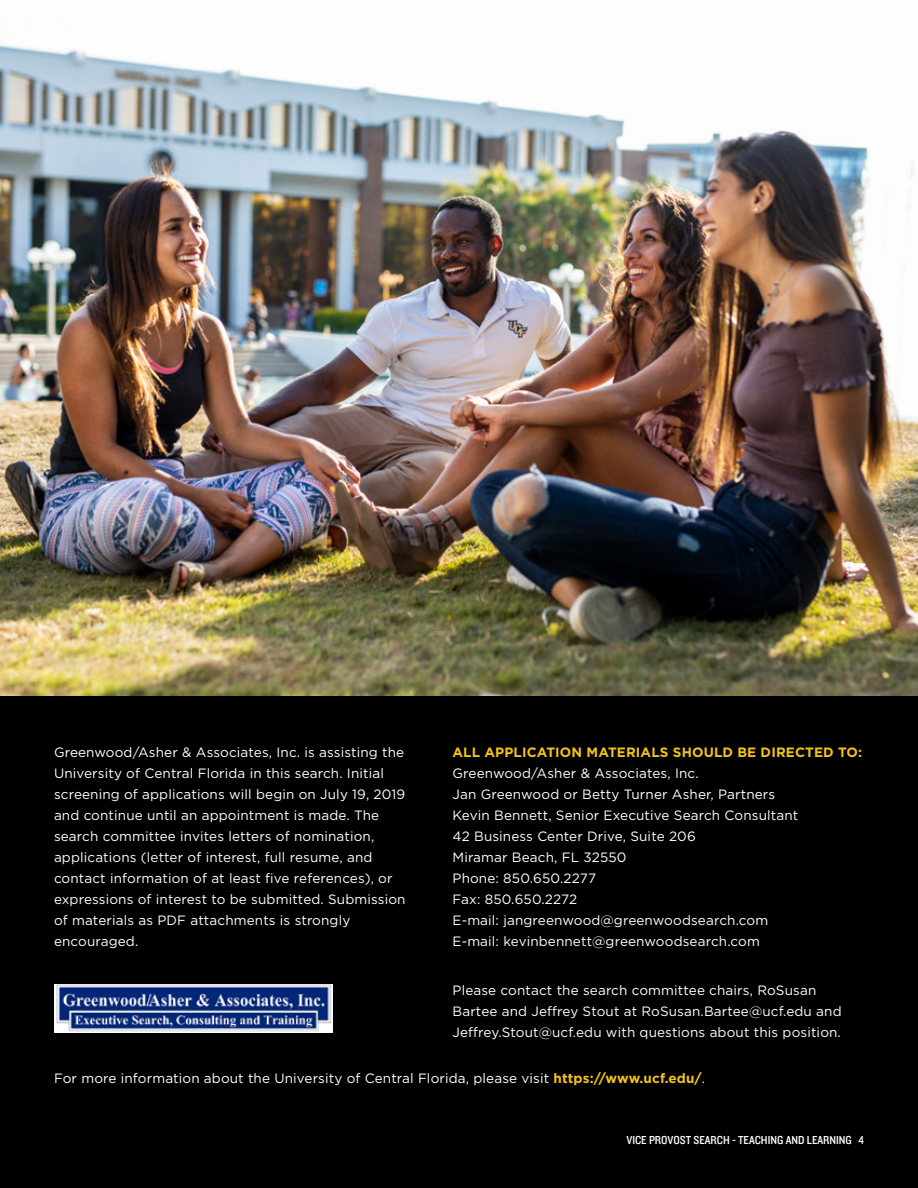
<style>
.page{position:relative;width:918px;height:1188px;background:#fff}
.page>*{position:absolute;margin:0;border:0;box-sizing:border-box;transform-origin:0 0}
.t1{font:13.5px/21px "Gotham";letter-spacing:.01em;color:#fff}
.t2{font:700 13.5px "Gotham";letter-spacing:.01em;color:#f3c317}
.t3{font:12px "Knockout 30 Junior Welterwt";color:#fff}
.s1{font-weight:700;color:#f3c317}
</style>
<div class="page">
<div style="left:0;top:696px;width:918px;height:492px;background:#000"></div>
<img style="left:0;top:44px;width:918px;height:652px">
<img style="left:54px;top:984px;width:279px;height:49px">
<p class="t1" style="left:54px;top:742px;width:353px">Greenwood/Asher &amp; Associates, Inc. is assisting the University of Central Florida in this search. Initial screening of applications will begin on July 19, 2019 and continue until an appointment is made. The search committee invites letters of nomination, applications (letter of interest, full resume, and contact information of at least five references), or expressions of interest to be submitted. Submission of materials as PDF attachments is strongly encouraged.</p>
<p class="t2" style="left:453px;top:743px;width:411px">ALL APPLICATION MATERIALS SHOULD BE DIRECTED TO:</p>
<p class="t1" style="left:453px;top:763px;width:347px">Greenwood/Asher &amp; Associates, Inc.<br>Jan Greenwood or Betty Turner Asher, Partners Kevin Bennett, Senior Executive Search Consultant 42 Business Center Drive, Suite 206<br>Miramar Beach, FL 32550<br>Phone: 850.650.2277<br>Fax: 850.650.2272<br>E-mail: jangreenwood@greenwoodsearch.com E-mail: kevinbennett@greenwoodsearch.com</p>
<p class="t1" style="left:453px;top:979px;width:391px">Please contact the search committee chairs, RoSusan<br>Bartee and Jeffrey Stout at RoSusan.Bartee@ucf.edu and<br>Jeffrey.Stout@ucf.edu with questions about this position.</p>
<p class="t1" style="left:54px;top:1067px;width:653px">For more information about the University of Central Florida, please visit <span class="s1">https://www.ucf.edu/</span>.</p>
<p class="t3" style="left:626px;top:1132px;width:239px">VICE PROVOST SEARCH - TEACHING AND LEARNING 4</p>
</div>
